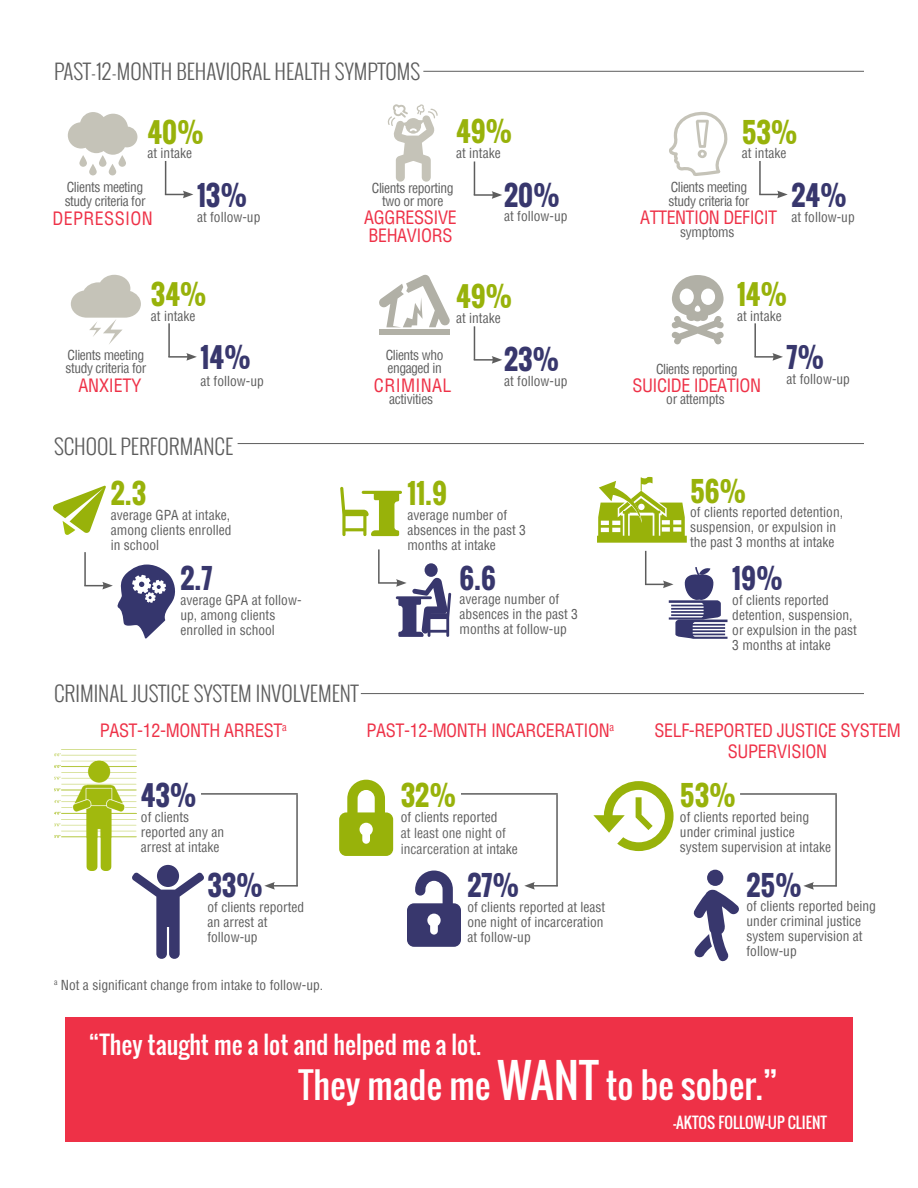
<style>
.page{position:relative;width:918px;height:1188px;background:#fff}
.page>*{position:absolute;margin:0;border:0;box-sizing:border-box;transform-origin:0 0}
.t1{font:34.5px "Oswald";color:#fff}
.t2{font:700 27px "Oswald";color:#38376d}
.t3{font:700 27px "Oswald";color:#98b20a}
.t4{font:24px "Oswald";color:#fff}
.t5{font:300 21px "Oswald";color:#5d5d5d}
.t6{font:condensed 18px/21.6px "Helvetica";letter-spacing:-.02em;color:#ee3147;text-align:center}
.t7{font:condensed 18px "Helvetica";letter-spacing:.02em;color:#ee3147}
.t8{font:15px "Oswald";color:#fff}
.t9{font:condensed 13.5px/15px "Helvetica";color:#5d5d5d}
.t10{font:condensed 13.5px/13.5px "Helvetica";letter-spacing:-.03em;color:#5d5d5d}
.t11{font:condensed 13.5px/16.2px "Helvetica";color:#646464}
.t12{font:condensed 13.5px "Helvetica";letter-spacing:-.02em;color:#5d5d5d}
.s1{color:#5d5d5d}
.s2{font-size:45px}
</style>
<div class="page">
<hr style="left:423px;top:71px;width:441px;height:1px;background:#5d5d5d">
<svg style="left:53px;top:486px;width:53px;height:49px"></svg>
<hr style="left:84px;top:552px;width:2px;height:34px;background:#5d5d5d">
<svg style="left:84px;top:565px;width:91px;height:73px"></svg>
<svg style="left:340px;top:487px;width:62px;height:49px"></svg>
<div style="left:425px;top:563px;width:13px;height:14px;background:#38376d;border-radius:50%"></div>
<hr style="left:378px;top:549px;width:2px;height:34px;background:#5d5d5d">
<hr style="left:378px;top:582px;width:20px;height:2px;background:#5d5d5d">
<svg style="left:396px;top:577px;width:55px;height:60px"></svg>
<svg style="left:597px;top:477px;width:90px;height:66px"></svg>
<hr style="left:645px;top:551px;width:1px;height:33px;background:#5d5d5d">
<svg style="left:645px;top:567px;width:83px;height:72px"></svg>
<hr style="left:238px;top:443px;width:626px;height:1px;background:#5d5d5d">
<hr style="left:361px;top:693px;width:503px;height:1px;background:#5d5d5d">
<svg style="left:71px;top:275px;width:70px;height:69px"></svg>
<hr style="left:168px;top:323px;width:2px;height:34px;background:#5d5d5d">
<hr style="left:168px;top:356px;width:21px;height:2px;background:#5d5d5d">
<svg style="left:186px;top:353px;width:11px;height:8px"></svg>
<div style="left:380px;top:329px;width:70px;height:5px;background:#b1b0a6"></div>
<svg style="left:379px;top:275px;width:71px;height:52px"></svg>
<hr style="left:474px;top:326px;width:1px;height:34px;background:#5d5d5d">
<hr style="left:474px;top:359px;width:20px;height:2px;background:#5d5d5d">
<svg style="left:492px;top:356px;width:10px;height:8px"></svg>
<svg style="left:672px;top:275px;width:52px;height:69px"></svg>
<hr style="left:754px;top:323px;width:2px;height:34px;background:#5d5d5d">
<hr style="left:754px;top:356px;width:21px;height:2px;background:#5d5d5d">
<svg style="left:772px;top:353px;width:11px;height:8px"></svg>
<img style="left:54px;top:749px;width:82px;height:121px">
<hr style="left:201px;top:793px;width:97px;height:2px;background:#5d5d5d">
<hr style="left:296px;top:794px;width:2px;height:92px;background:#5d5d5d">
<hr style="left:273px;top:885px;width:25px;height:2px;background:#5d5d5d">
<svg style="left:264px;top:882px;width:11px;height:8px"></svg>
<div style="left:157px;top:865px;width:22px;height:22px;background:#38376d;border-radius:50%"></div>
<svg style="left:132px;top:873px;width:72px;height:86px"></svg>
<svg style="left:339px;top:780px;width:54px;height:76px"></svg>
<svg style="left:407px;top:871px;width:54px;height:76px"></svg>
<hr style="left:461px;top:793px;width:97px;height:2px;background:#5d5d5d">
<hr style="left:556px;top:794px;width:2px;height:92px;background:#5d5d5d">
<hr style="left:532px;top:885px;width:26px;height:2px;background:#5d5d5d">
<svg style="left:524px;top:882px;width:11px;height:8px"></svg>
<svg style="left:593px;top:781px;width:81px;height:70px"></svg>
<svg style="left:694px;top:890px;width:45px;height:72px"></svg>
<div style="left:707px;top:870px;width:16px;height:16px;background:#38376d;border-radius:50%"></div>
<hr style="left:740px;top:793px;width:97px;height:2px;background:#5d5d5d">
<hr style="left:835px;top:795px;width:2px;height:91px;background:#5d5d5d">
<hr style="left:812px;top:885px;width:25px;height:2px;background:#5d5d5d">
<svg style="left:803px;top:882px;width:11px;height:8px"></svg>
<div style="left:65px;top:1017px;width:788px;height:125px;background:#ee3147"></div>
<svg style="left:68px;top:112px;width:69px;height:43px"></svg>
<svg style="left:79px;top:155px;width:8px;height:12px"></svg>
<svg style="left:89px;top:164px;width:8px;height:11px"></svg>
<svg style="left:99px;top:155px;width:7px;height:12px"></svg>
<svg style="left:109px;top:164px;width:7px;height:11px"></svg>
<svg style="left:118px;top:155px;width:8px;height:12px"></svg>
<hr style="left:165px;top:161px;width:1px;height:33px;background:#5d5d5d">
<svg style="left:165px;top:191px;width:28px;height:7px"></svg>
<svg style="left:388px;top:104px;width:50px;height:78px"></svg>
<hr style="left:474px;top:161px;width:1px;height:34px;background:#5d5d5d">
<hr style="left:474px;top:194px;width:20px;height:2px;background:#5d5d5d">
<svg style="left:492px;top:191px;width:10px;height:8px"></svg>
<svg style="left:669px;top:112px;width:59px;height:64px"></svg>
<hr style="left:759px;top:161px;width:2px;height:33px;background:#5d5d5d">
<svg style="left:759px;top:191px;width:29px;height:7px"></svg>
<p class="t5" style="left:54px;top:56px;width:368px">PAST-12-MONTH BEHAVIORAL HEALTH SYMPTOMS</p>
<p class="t3" style="left:147px;top:112px;width:58px">40%</p>
<p class="t3" style="left:456px;top:111px;width:58px">49%</p>
<p class="t3" style="left:742px;top:112px;width:58px">53%</p>
<p class="t9" style="left:147px;top:146px;width:46px">at intake</p>
<p class="t9" style="left:456px;top:145px;width:46px">at intake</p>
<p class="t9" style="left:742px;top:146px;width:46px">at intake</p>
<p class="t10" style="left:65px;top:180px;width:82px">Clients meeting study criteria for</p>
<p class="t7" style="left:53px;top:206px;width:102px">DEPRESSION</p>
<p class="t2" style="left:197px;top:175px;width:52px">13%</p>
<p class="t9" style="left:197px;top:209px;width:65px">at follow-up</p>
<p class="t10" style="left:372px;top:181px;width:83px;text-align:center">Clients reporting two or more</p>
<p class="t6" style="left:364px;top:208px;width:94px;line-height:18px;text-align:left">AGGRESSIVE<br>BEHAVIORS</p>
<p class="t2" style="left:504px;top:175px;width:57px">20%</p>
<p class="t9" style="left:504px;top:209px;width:65px">at follow-up</p>
<p class="t10" style="left:669px;top:180px;width:82px">Clients meeting study criteria for</p>
<p class="t6" style="left:640px;top:206px;width:138px">ATTENTION DEFICIT</p>
<p class="t12" style="left:680px;top:223px;width:56px">symptoms</p>
<p class="t2" style="left:791px;top:175px;width:57px">24%</p>
<p class="t9" style="left:791px;top:209px;width:65px">at follow-up</p>
<p class="t3" style="left:151px;top:274px;width:57px">34%</p>
<p class="t2" style="left:201px;top:338px;width:52px">14%</p>
<p class="t9" style="left:151px;top:308px;width:46px">at intake</p>
<p class="t10" style="left:65px;top:348px;width:82px">Clients meeting study criteria for</p>
<p class="t9" style="left:201px;top:374px;width:65px">at follow-up</p>
<p class="t6" style="left:78px;top:374px;width:64px">ANXIETY</p>
<p class="t3" style="left:456px;top:276px;width:58px">49%</p>
<p class="t3" style="left:737px;top:274px;width:52px">14%</p>
<p class="t9" style="left:456px;top:310px;width:46px">at intake</p>
<p class="t9" style="left:737px;top:308px;width:46px">at intake</p>
<p class="t10" style="left:386px;top:348px;width:59px">Clients who engaged in</p>
<p class="t12" style="left:389px;top:391px;width:46px">activities</p>
<p class="t7" style="left:374px;top:373px;width:79px">CRIMINAL</p>
<p class="t2" style="left:504px;top:340px;width:57px">23%</p>
<p class="t9" style="left:504px;top:374px;width:65px">at follow-up</p>
<p class="t10" style="left:656px;top:362px;width:83px">Clients reporting</p>
<p class="t12" style="left:666px;top:390px;width:60px">or attempts</p>
<p class="t6" style="left:633px;top:374px;width:130px">SUICIDE IDEATION</p>
<p class="t2" style="left:787px;top:338px;width:39px">7%</p>
<p class="t9" style="left:787px;top:371px;width:65px">at follow-up</p>
<p class="t5" style="left:54px;top:431px;width:181px">SCHOOL PERFORMANCE</p>
<p class="t3" style="left:111px;top:473px;width:37px">2.3</p>
<p class="t9" style="left:111px;top:507px;width:122px;text-align:justify">average GPA at intake, among clients enrolled in school</p>
<p class="t3" style="left:407px;top:473px;width:41px">11.9</p>
<p class="t9" style="left:407px;top:507px;width:120px">average number of absences in the past 3 months at intake</p>
<p class="t3" style="left:690px;top:471px;width:58px">56%</p>
<p class="t9" style="left:690px;top:505px;width:154px">of clients reported detention, suspension, or expulsion in the past 3 months at intake</p>
<p class="t2" style="left:180px;top:559px;width:33px">2.7</p>
<p class="t2" style="left:460px;top:558px;width:38px">6.6</p>
<p class="t2" style="left:732px;top:558px;width:52px">19%</p>
<p class="t9" style="left:180px;top:592px;width:123px">average GPA at follow&shy;up, among clients enrolled in school</p>
<p class="t9" style="left:460px;top:592px;width:120px">average number of absences in the past 3 months at follow-up</p>
<p class="t9" style="left:732px;top:592px;width:126px">of clients reported detention, suspension, or expulsion in the past<br>3 months at intake</p>
<p class="t5" style="left:54px;top:678px;width:306px">CRIMINAL JUSTICE SYSTEM INVOLVEMENT</p>
<p class="t6" style="left:100px;top:719px;width:188px">PAST-12-MONTH ARREST<sup>a</sup></p>
<p class="t6" style="left:367px;top:719px;width:249px">PAST-12-MONTH INCARCERATION<sup>a</sup></p>
<p class="t6" style="left:654px;top:719px;width:248px">SELF-REPORTED JUSTICE SYSTEM<br>SUPERVISION</p>
<p class="t2" style="left:141px;top:775px;width:57px">43%</p>
<p class="t3" style="left:401px;top:775px;width:57px">32%</p>
<p class="t3" style="left:680px;top:776px;width:58px">53%</p>
<p class="t9" style="left:141px;top:809px;width:85px">of clients reported any an arrest at intake</p>
<p class="t11" style="left:401px;top:809px;width:118px"><span class="s1">of clients reported<br></span>at least one night of incarceration at <span class="s1">intake</span></p>
<p class="t9" style="left:680px;top:809px;width:153px">of clients reported being under criminal justice system supervision at intake</p>
<p class="t2" style="left:207px;top:865px;width:57px">33%</p>
<p class="t2" style="left:467px;top:865px;width:53px">27%</p>
<p class="t2" style="left:747px;top:866px;width:57px">25%</p>
<p class="t9" style="left:207px;top:899px;width:98px">of clients reported</p>
<p class="t9" style="left:207px;top:914px;width:61px">an arrest at</p>
<p class="t9" style="left:207px;top:929px;width:52px">follow-up</p>
<p class="t9" style="left:467px;top:899px;width:139px">of clients reported at least one night of incarceration at follow-up</p>
<p class="t9" style="left:747px;top:898px;width:131px">of clients reported being under criminal justice system supervision at follow-up</p>
<p class="t9" style="left:54px;top:977px;width:271px"><sup>a</sup> Not a significant change from intake to follow-up.</p>
<p class="t4" style="left:89px;top:1027px;width:394px">“They taught me a lot and helped me a lot.</p>
<p class="t1" style="left:298px;top:1059px;width:481px">They made me <span class="s2">WANT</span> to be sober.”</p>
<p class="t8" style="left:673px;top:1111px;width:155px">-AKTOS FOLLOW-UP CLIENT</p>
</div>
